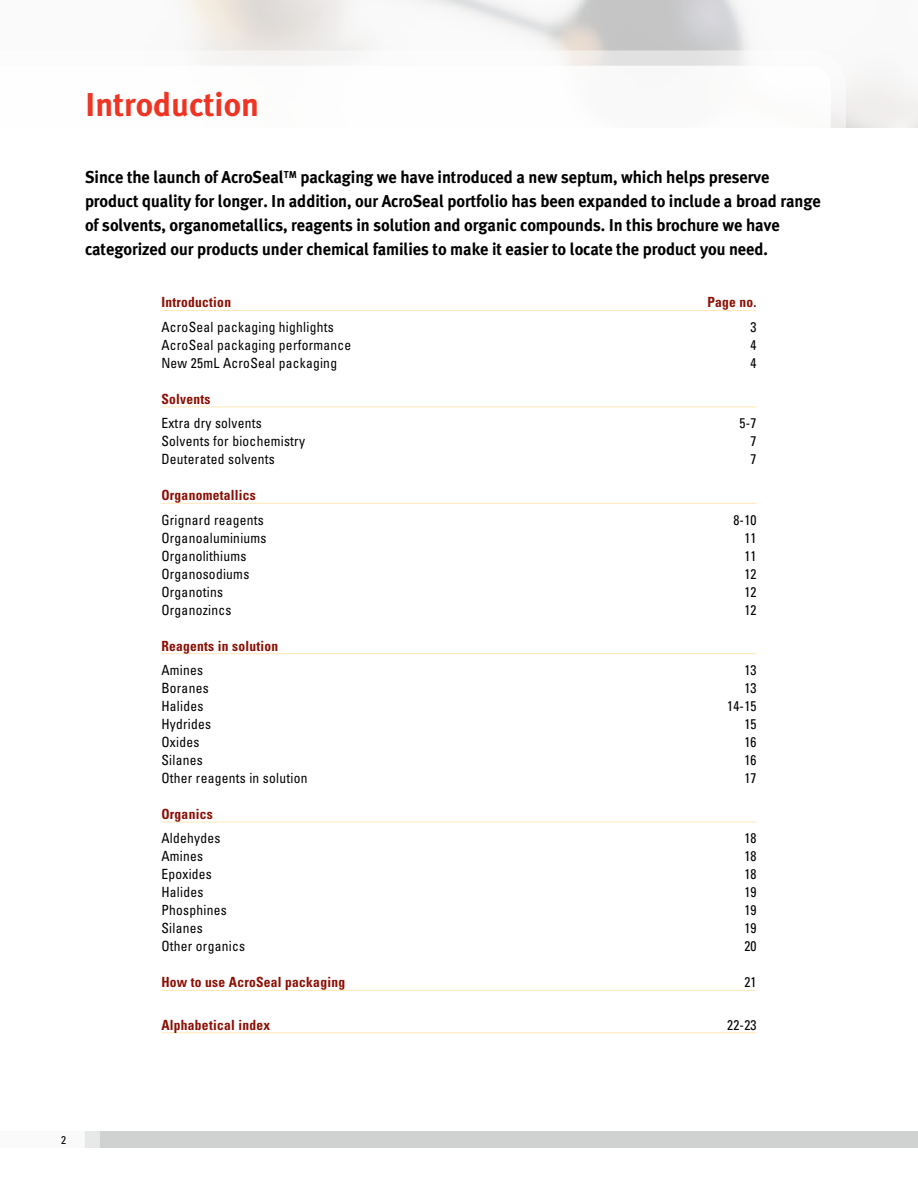
<style>
.page{position:relative;width:918px;height:1188px;background:#fff}
.page>*{position:absolute;margin:0;border:0;box-sizing:border-box;transform-origin:0 0}
.t1{font:700 33px "Meta Plus";color:#ee3524}
.t2{font:700 17.1px/24px "Meta Plus";letter-spacing:-.005em;color:#000;scale:.96 1}
.t3{font:condensed 14.1px "Univers LT Std";letter-spacing:.02em;color:#000;scale:.96 1}
.t4{font:700 condensed 14.1px "Univers LT Std";letter-spacing:.02em;color:#8b0f04;scale:.96 1}
.t5{font:condensed 11.25px "Univers LT Std";color:#000}
</style>
<div class="page">
<div style="left:85px;top:1131px;width:833px;height:17px;background:#d0d2d2"></div>
<svg style="left:181px;top:0;width:737px;height:128px"></svg>
<svg style="left:181px;top:50px;width:665px;height:78px"></svg>
<hr style="left:161px;top:310px;width:596px;height:1px;background:#ffe8b6">
<hr style="left:161px;top:407px;width:596px;height:1px;background:#ffe8b6">
<hr style="left:161px;top:503px;width:596px;height:1px;background:#ffe8b6">
<hr style="left:161px;top:653px;width:596px;height:1px;background:#ffe8b6">
<hr style="left:161px;top:822px;width:596px;height:1px;background:#ffe8b6">
<hr style="left:161px;top:990px;width:596px;height:1px;background:#ffe8b6">
<hr style="left:161px;top:1032px;width:596px;height:1px;background:#ffe8b6">
<h1 class="t1" style="left:85px;top:85px;width:175px">Introduction</h1>
<p class="t2" style="left:85px;top:165px;width:768px">Since the launch of AcroSeal<sup>TM</sup> packaging we have introduced a new septum, which helps preserve product quality for longer. In addition, our AcroSeal portfolio has been expanded to include a broad range of solvents, organometallics, reagents in solution and organic compounds. In this brochure we have categorized our products under chemical families to make it easier to locate the product you need.</p>
<p class="t4" style="left:161px;top:294px;width:74px">Introduction</p>
<p class="t4" style="left:708px;top:294px;width:53px">Page no.</p>
<p class="t3" style="left:161px;top:318px;width:181px">AcroSeal packaging highlights</p>
<p class="t3" style="left:751px;top:318px;width:8px">3</p>
<p class="t3" style="left:161px;top:336px;width:199px">AcroSeal packaging performance</p>
<p class="t3" style="left:751px;top:336px;width:8px">4</p>
<p class="t3" style="left:161px;top:354px;width:185px">New 25mL AcroSeal packaging</p>
<p class="t3" style="left:751px;top:354px;width:8px">4</p>
<p class="t4" style="left:161px;top:390px;width:53px">Solvents</p>
<p class="t3" style="left:161px;top:414px;width:106px">Extra dry solvents</p>
<p class="t3" style="left:740px;top:414px;width:19px">5-7</p>
<p class="t3" style="left:161px;top:432px;width:151px">Solvents for biochemistry</p>
<p class="t3" style="left:751px;top:432px;width:8px">7</p>
<p class="t3" style="left:161px;top:450px;width:120px">Deuterated solvents</p>
<p class="t3" style="left:751px;top:450px;width:8px">7</p>
<p class="t4" style="left:161px;top:486px;width:100px">Organometallics</p>
<p class="t3" style="left:161px;top:511px;width:108px">Grignard reagents</p>
<p class="t3" style="left:733px;top:511px;width:26px">8-10</p>
<p class="t3" style="left:161px;top:529px;width:111px">Organoaluminiums</p>
<p class="t3" style="left:744px;top:529px;width:14px">11</p>
<p class="t3" style="left:161px;top:547px;width:90px">Organolithiums</p>
<p class="t3" style="left:744px;top:547px;width:14px">11</p>
<p class="t3" style="left:161px;top:565px;width:93px">Organosodiums</p>
<p class="t3" style="left:744px;top:565px;width:14px">12</p>
<p class="t3" style="left:161px;top:583px;width:66px">Organotins</p>
<p class="t3" style="left:744px;top:583px;width:14px">12</p>
<p class="t3" style="left:161px;top:601px;width:75px">Organozincs</p>
<p class="t3" style="left:744px;top:601px;width:14px">12</p>
<p class="t4" style="left:161px;top:637px;width:123px">Reagents in solution</p>
<p class="t3" style="left:161px;top:661px;width:45px">Amines</p>
<p class="t3" style="left:744px;top:661px;width:14px">13</p>
<p class="t3" style="left:161px;top:679px;width:51px">Boranes</p>
<p class="t3" style="left:744px;top:679px;width:14px">13</p>
<p class="t3" style="left:161px;top:697px;width:45px">Halides</p>
<p class="t3" style="left:727px;top:697px;width:32px">14-15</p>
<p class="t3" style="left:161px;top:715px;width:53px">Hydrides</p>
<p class="t3" style="left:744px;top:715px;width:14px">15</p>
<p class="t3" style="left:161px;top:733px;width:41px">Oxides</p>
<p class="t3" style="left:744px;top:733px;width:14px">16</p>
<p class="t3" style="left:161px;top:751px;width:45px">Silanes</p>
<p class="t3" style="left:744px;top:751px;width:14px">16</p>
<p class="t3" style="left:161px;top:769px;width:154px">Other reagents in solution</p>
<p class="t3" style="left:744px;top:769px;width:14px">17</p>
<p class="t4" style="left:161px;top:805px;width:55px">Organics</p>
<p class="t3" style="left:161px;top:829px;width:63px">Aldehydes</p>
<p class="t3" style="left:744px;top:829px;width:14px">18</p>
<p class="t3" style="left:161px;top:847px;width:45px">Amines</p>
<p class="t3" style="left:744px;top:847px;width:14px">18</p>
<p class="t3" style="left:161px;top:865px;width:54px">Epoxides</p>
<p class="t3" style="left:744px;top:865px;width:14px">18</p>
<p class="t3" style="left:161px;top:883px;width:45px">Halides</p>
<p class="t3" style="left:744px;top:883px;width:14px">19</p>
<p class="t3" style="left:161px;top:901px;width:70px">Phosphines</p>
<p class="t3" style="left:744px;top:901px;width:14px">19</p>
<p class="t3" style="left:161px;top:919px;width:45px">Silanes</p>
<p class="t3" style="left:744px;top:919px;width:14px">19</p>
<p class="t3" style="left:161px;top:937px;width:89px">Other organics</p>
<p class="t3" style="left:744px;top:937px;width:14px">20</p>
<p class="t4" style="left:161px;top:974px;width:193px">How to use AcroSeal packaging</p>
<p class="t3" style="left:744px;top:973px;width:14px">21</p>
<p class="t4" style="left:161px;top:1016px;width:115px">Alphabetical index</p>
<p class="t3" style="left:727px;top:1016px;width:32px">22-23</p>
<p class="t5" style="left:61px;top:1133px;width:6px">2</p>
</div>
